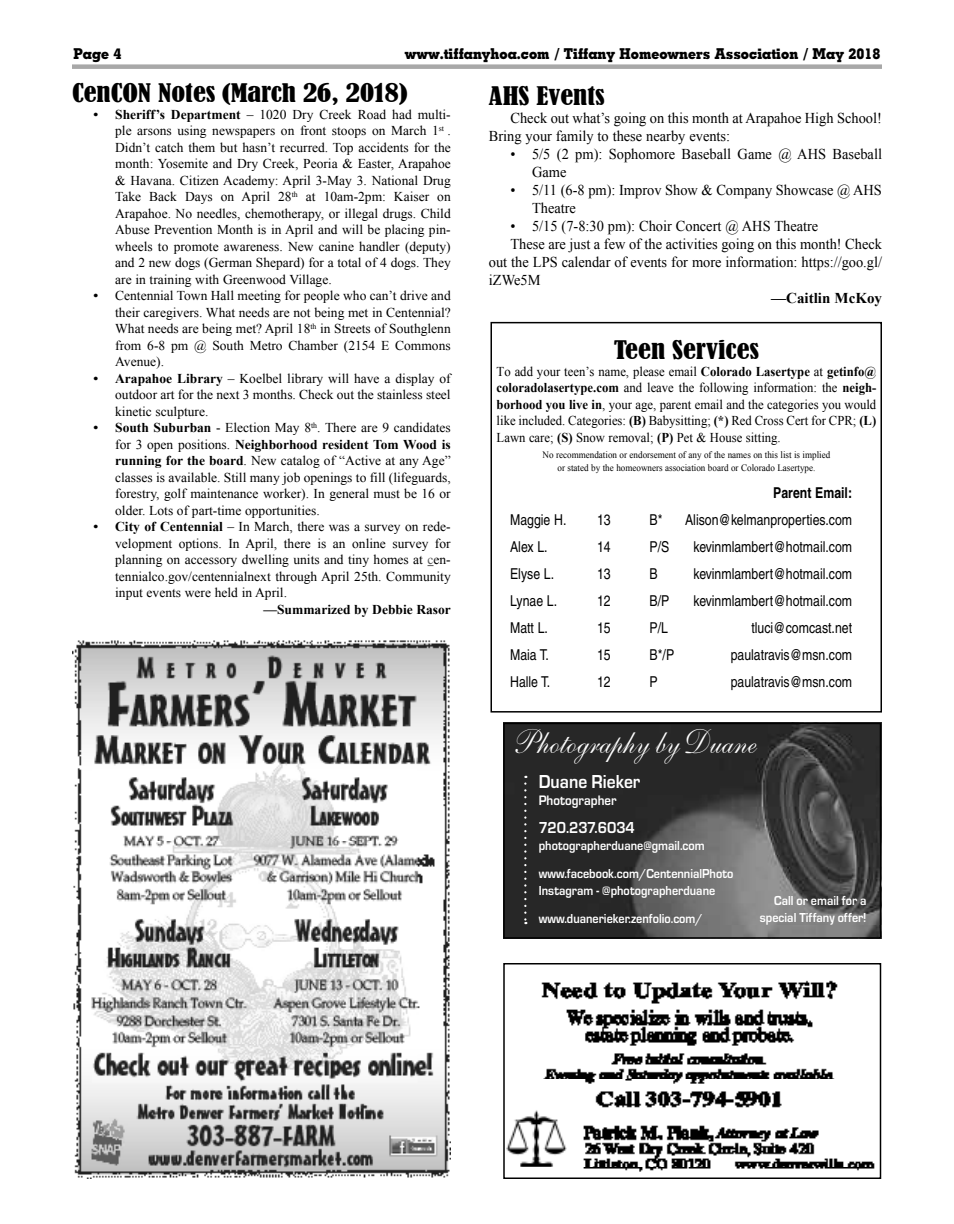
<style>
.page{position:relative;width:954px;height:1224px;background:#fff}
.page>*{position:absolute;margin:0;border:0;box-sizing:border-box;transform-origin:0 0}
.t1{font:34.5px "Shelley Andante Script";color:#fff;scale:.9 1}
.t2{font:condensed 24px "Bernard";color:#000;scale:1.2 1}
.t3{font:700 19.5px "Eurostile T";color:#fff;scale:.9 1}
.t4{font:700 16.5px "Eurostile T";color:#fff;scale:.9 1}
.t5{font:15px/18px "Times New Roman";color:#000;scale:.96 1}
.t6{font:condensed 15px "Helvetica";color:#000}
.t7{font:700 15px "Geometric Slab 703 BT Xtra";color:#000;scale:.96 1}
.t8{font:700 15px "Times New Roman";color:#000}
.t9{font:700 condensed 15px "Helvetica";color:#000}
.t10{font:700 14.25px "Eurostile T";color:#fff;scale:.9 1}
.t11{font:13.5px/16.5px "Times New Roman";color:#000;text-align:justify}
.t12{font:13.5px/16.5px "Times New Roman";color:#000;text-align:justify;scale:.94 1}
.t13{font:700 13.5px/28.5px "Eurostile T";color:#fff;scale:.9 1}
.t14{font:700 13.5px "Times New Roman";color:#000}
.t15{font:9.75px/12.8px "Times New Roman";color:#000;text-align:center;scale:.93 1}
.s1{font-weight:700}
.s2{color:#5a5a5a}
</style>
<div class="page">
<div style="left:490px;top:322px;width:392px;height:391px;border:2px solid #000"></div>
<img style="left:506px;top:980px;width:369px;height:192px">
<div style="left:503px;top:963px;width:378px;height:216px;border:2px solid #000"></div>
<div style="left:72px;top:64px;width:810px;height:5px;background:#a8a8a8"></div>
<img style="left:73px;top:640px;width:378px;height:539px">
<img style="left:506px;top:726px;width:372px;height:210px">
<div style="left:503px;top:723px;width:378px;height:216px;border:2px solid #000"></div>
<svg style="left:524px;top:784px;width:3px;height:140px"></svg>
<p class="t7" style="left:74px;top:44px;width:52px">Page 4</p>
<p class="t7" style="left:405px;top:44px;width:497px">www.tiffanyhoa.com / Tiffany Homeowners Association / May 2018</p>
<h2 class="t2" style="left:72px;top:79px;width:281px">CenCON Notes (March 26, 2018)</h2>
<p class="t11" style="left:115px;top:106px;width:337px;text-indent:-22px"><span class="s1">• Sheriff’s Department</span> – 1020 Dry Creek Road had multi&shy;ple arsons using newspapers on front stoops on March 1<sup>st</sup> .<br>Didn’t catch them but hasn’t recurred. Top accidents for the month: Yosemite and Dry Creek, Peoria &amp; Easter, Arapahoe &amp; Havana. Citizen Academy: April 3-May 3. National Drug Take Back Days on April 28<sup>th</sup> at 10am-2pm: Kaiser on Arapahoe. No needles, chemotherapy, or illegal drugs. Child Abuse Prevention Month is in April and will be placing pin&shy;wheels to promote awareness. New canine handler (deputy) and 2 new dogs (German Shepard) for a total of 4 dogs. They are in training with Greenwood Village.</p>
<p class="t11" style="left:115px;top:287px;width:337px;text-indent:-22px"><span class="s1">•</span> Centennial Town Hall meeting for people who can’t drive and their caregivers. What needs are not being met in Centennial?<br>What needs are being met? April 18<sup>th</sup> in Streets of Southglenn from 6-8 pm @ South Metro Chamber (2154 E Commons Avenue).</p>
<p class="t11" style="left:115px;top:370px;width:337px;text-indent:-22px"><span class="s1">• Arapahoe Library</span> – Koelbel library will have a display of outdoor art for the next 3 months. Check out the stainless steel kinetic sculpture.</p>
<p class="t11" style="left:115px;top:419px;width:337px;text-indent:-22px"><span class="s1">• South Suburban</span> - Election May 8<sup>th</sup>. There are 9 candidates for 3 open positions. <span class="s1">Neighborhood resident Tom Wood is running for the board</span>. New catalog of “Active at any Age” classes is available. Still many job openings to fill (lifeguards, forestry, golf maintenance worker). In general must be 16 or older. Lots of part-time opportunities.</p>
<p class="t11" style="left:115px;top:518px;width:337px;text-indent:-22px"><span class="s1">• City of Centennial</span> – In March, there was a survey on rede&shy;velopment options. In April, there is an online survey for planning on accessory dwelling units and tiny homes at <span class="s2">c</span>en&shy;tennialco.gov/centennialnext through April 25th. Community input events were held in April.</p>
<p class="t14" style="left:264px;top:600px;width:189px">—Summarized by Debbie Rasor</p>
<h2 class="t2" style="left:489px;top:82px;width:98px">AHS Events</h2>
<p class="t5" style="left:489px;top:109px;width:411px;text-indent:22px">Check out what’s going on this month at Arapahoe High School!<br>Bring your family to these nearby events:</p>
<p class="t5" style="left:532px;top:145px;width:366px;text-indent:-22px">• 5/5 (2 pm): Sophomore Baseball Game @ AHS Baseball<br>Game</p>
<p class="t5" style="left:532px;top:181px;width:366px;text-indent:-22px">• 5/11 (6-8 pm): Improv Show &amp; Company Showcase @ AHS<br>Theatre</p>
<p class="t5" style="left:510px;top:217px;width:322px">• 5/15 (7-8:30 pm): Choir Concert @ AHS Theatre</p>
<p class="t5" style="left:510px;top:235px;width:389px">These are just a few of the activities going on this month! Check</p>
<p class="t5" style="left:489px;top:253px;width:411px">out the LPS calendar of events for more information: https://goo.gl/</p>
<p class="t5" style="left:489px;top:271px;width:55px">iZWe5M</p>
<p class="t8" style="left:771px;top:287px;width:112px">—Caitlin McKoy</p>
<h2 class="t2" style="left:614px;top:336px;width:123px">Teen Services</h2>
<p class="t12" style="left:497px;top:363px;width:405px">To add your teen’s name, please email <span class="s1">Colorado Lasertype</span> at <span class="s1">getinfo@ coloradolasertype.com</span> and leave the following information: the <span class="s1">neigh&shy;borhood you live in</span>, your age, parent email and the categories you would like included. Categories: <span class="s1">(B)</span> Babysitting; <span class="s1">(*)</span> Red Cross Cert for CPR; <span class="s1">(L)<br></span>Lawn care; <span class="s1">(S)</span> Snow removal; <span class="s1">(P)</span> Pet &amp; House sitting.</p>
<p class="t15" style="left:543px;top:449px;width:311px">No recommendation or endorsement of any of the names on this list is implied or stated by the homeowners association board or Colorado Lasertype.</p>
<p class="t9" style="left:773px;top:484px;width:80px">Parent Email:</p>
<p class="t6" style="left:510px;top:511px;width:58px">Maggie H.</p>
<p class="t6" style="left:597px;top:511px;width:15px">13</p>
<p class="t6" style="left:650px;top:511px;width:14px">B*</p>
<p class="t6" style="left:685px;top:511px;width:169px">Alison@kelmanproperties.com</p>
<p class="t6" style="left:510px;top:538px;width:39px">Alex L.</p>
<p class="t6" style="left:597px;top:538px;width:15px">14</p>
<p class="t6" style="left:650px;top:538px;width:21px">P/S</p>
<p class="t6" style="left:694px;top:538px;width:160px">kevinmlambert@hotmail.com</p>
<p class="t6" style="left:510px;top:565px;width:46px">Elyse L.</p>
<p class="t6" style="left:597px;top:565px;width:15px">13</p>
<p class="t6" style="left:650px;top:565px;width:10px">B</p>
<p class="t6" style="left:694px;top:565px;width:160px">kevinmlambert@hotmail.com</p>
<p class="t6" style="left:510px;top:592px;width:49px">Lynae L.</p>
<p class="t6" style="left:597px;top:592px;width:15px">12</p>
<p class="t6" style="left:650px;top:592px;width:21px">B/P</p>
<p class="t6" style="left:694px;top:592px;width:160px">kevinmlambert@hotmail.com</p>
<p class="t6" style="left:510px;top:619px;width:39px">Matt L.</p>
<p class="t6" style="left:597px;top:619px;width:15px">15</p>
<p class="t6" style="left:650px;top:619px;width:20px">P/L</p>
<p class="t6" style="left:751px;top:619px;width:102px">tluci@comcast.net</p>
<p class="t6" style="left:510px;top:646px;width:40px">Maia T.</p>
<p class="t6" style="left:597px;top:646px;width:15px">15</p>
<p class="t6" style="left:650px;top:646px;width:26px">B*/P</p>
<p class="t6" style="left:731px;top:646px;width:123px">paulatravis@msn.com</p>
<p class="t6" style="left:510px;top:673px;width:42px">Halle T.</p>
<p class="t6" style="left:597px;top:673px;width:15px">12</p>
<p class="t6" style="left:650px;top:673px;width:10px">P</p>
<p class="t6" style="left:731px;top:673px;width:123px">paulatravis@msn.com</p>
<h1 class="t1" style="left:510px;top:722px;width:270px">Photography by Duane</h1>
<h3 class="t3" style="left:539px;top:771px;width:114px">Duane Rieker</h3>
<p class="t10" style="left:539px;top:792px;width:88px">Photographer</p>
<p class="t4" style="left:539px;top:819px;width:108px">720.237.6034</p>
<p class="t13" style="left:539px;top:831px;width:218px">photographerduane@gmail.com www.facebook.com/CentennialPhoto</p>
<p class="t13" style="left:539px;top:876px;width:198px">Instagram - @photographerduane www.duanerieker.zenfolio.com/</p>
<p class="t13" style="left:760px;top:893px;width:120px;line-height:16.5px;text-align:right">Call or email for a special Tiffany offer!</p>
</div>
